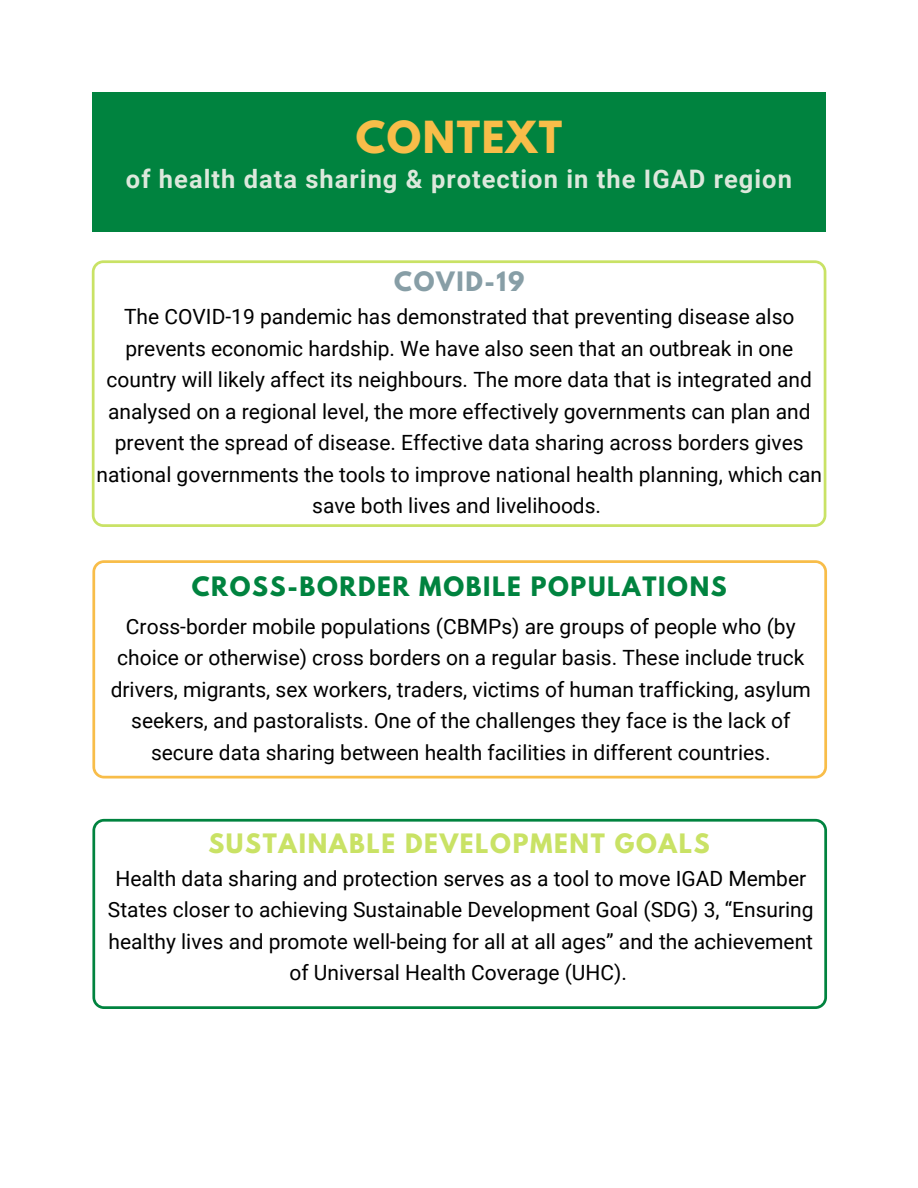
<style>
.page{position:relative;width:918px;height:1188px;background:#fff}
.page>*{position:absolute;margin:0;border:0;box-sizing:border-box;transform-origin:0 0}
.t1{font:700 39.15px "League Spartan";letter-spacing:.04em;color:#f8bd49}
.t2{font:700 25.5px "Roboto";letter-spacing:.04em;color:#dce8dc}
.t3{font:700 23.7px "League Spartan";letter-spacing:.07em;color:#00833f}
.t4{font:700 23.7px "League Spartan";letter-spacing:.07em;color:#c9e265}
.t5{font:700 23.7px "League Spartan";letter-spacing:.07em;color:#879ea6}
.t6{font:21px/31.5px "Roboto";color:#000;text-align:center}
</style>
<div class="page">
<div style="left:92px;top:92px;width:734px;height:139px;background:#00833f"></div>
<svg style="left:92px;top:560px;width:735px;height:218px"></svg>
<svg style="left:92px;top:260px;width:734px;height:267px"></svg>
<svg style="left:92px;top:819px;width:735px;height:190px"></svg>
<p class="t1" style="left:356px;top:118px;width:208px">CONTEXT</p>
<p class="t2" style="left:126px;top:165px;width:668px">of health data sharing &amp; protection in the IGAD region</p>
<p class="t5" style="left:394px;top:270px;width:132px">COVID-19</p>
<p class="t6" style="left:96px;top:301px;width:727px">The COVID-19 pandemic has demonstrated that preventing disease also prevents economic hardship. We have also seen that an outbreak in one country will likely affect its neighbours. The more data that is integrated and analysed on a regional level, the more effectively governments can plan and prevent the spread of disease. Effective data sharing across borders gives national governments the tools to improve national health planning, which can save both lives and livelihoods.</p>
<p class="t3" style="left:192px;top:574px;width:537px">CROSS-BORDER MOBILE POPULATIONS</p>
<p class="t6" style="left:111px;top:611px;width:702px">Cross-border mobile populations (CBMPs) are groups of people who (by choice or otherwise) cross borders on a regular basis. These include truck drivers, migrants, sex workers, traders, victims of human trafficking, asylum seekers, and pastoralists. One of the challenges they face is the lack of secure data sharing between health facilities in different countries.</p>
<p class="t4" style="left:208px;top:831px;width:503px">SUSTAINABLE DEVELOPMENT GOALS</p>
<p class="t6" style="left:108px;top:863px;width:707px">Health data sharing and protection serves as a tool to move IGAD Member States closer to achieving Sustainable Development Goal (SDG) 3, “Ensuring healthy lives and promote well-being for all at all ages” and the achievement of Universal Health Coverage (UHC).</p>
</div>
